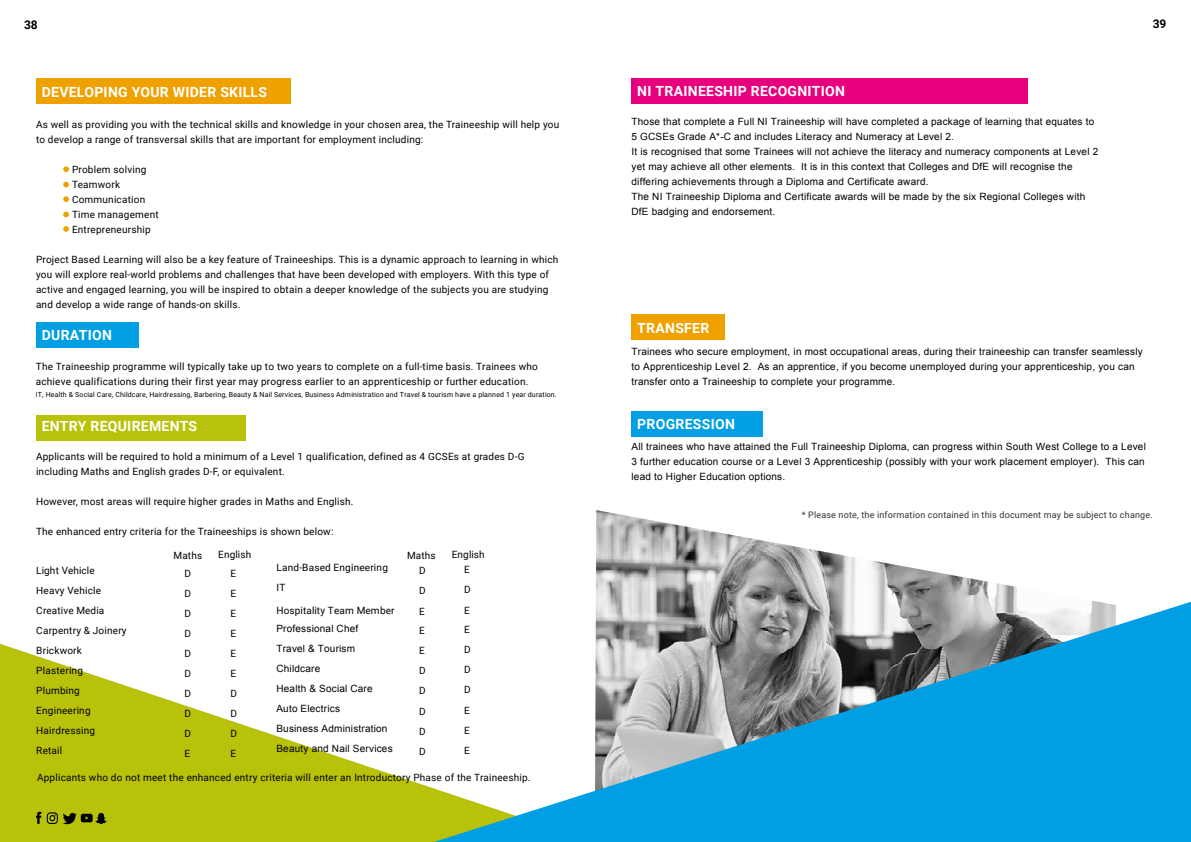
<style>
.page{position:relative;width:1191px;height:842px;background:#fff}
.page>*{position:absolute;margin:0;border:0;box-sizing:border-box;transform-origin:0 0}
.t1{font:700 14px "Roboto";letter-spacing:.02em;color:#fff}
.t2{font:700 14px "Roboto";letter-spacing:.02em;color:#fff}
.t3{font:700 12px "Roboto";color:#000}
.t4{font:10px/20px "Roboto";letter-spacing:.02em;color:#000}
.t5{font:10px/14.9px "Arial";letter-spacing:.02em;color:#000}
.t6{font:9px "Roboto";letter-spacing:.02em;color:#333}
.t7{font:7px "Roboto";letter-spacing:.02em;color:#000}
</style>
<div class="page">
<svg style="left:0;top:644px;width:434px;height:198px;fill:#b8c20a"></svg>
<div style="left:36px;top:322px;width:103px;height:25px;background:#009fe3"></div>
<div style="left:36px;top:78px;width:255px;height:25px;background:#efa100"></div>
<svg style="left:47px;top:812px;width:60px;height:14px"></svg>
<svg style="left:36px;top:812px;width:5px;height:12px"></svg>
<div style="left:36px;top:415px;width:209px;height:26px;background:#b8c20a"></div>
<svg style="left:63px;top:166px;width:6px;height:6px"></svg>
<svg style="left:63px;top:182px;width:6px;height:5px"></svg>
<svg style="left:63px;top:196px;width:6px;height:6px"></svg>
<svg style="left:63px;top:212px;width:6px;height:5px"></svg>
<svg style="left:63px;top:226px;width:6px;height:6px"></svg>
<svg style="left:66px;top:644px;width:1px;height:22px"></svg>
<div style="left:631px;top:411px;width:132px;height:26px;background:#009fe3"></div>
<div style="left:631px;top:314px;width:94px;height:26px;background:#efa100"></div>
<div style="left:631px;top:78px;width:397px;height:25px;background:#e6007d"></div>
<img style="left:596px;top:510px;width:502px;height:92px">
<svg style="left:434px;top:602px;width:757px;height:240px"></svg>
<p class="t3" style="left:24px;top:16px;width:15px">38</p>
<p class="t3" style="left:1152px;top:15px;width:15px">39</p>
<h1 class="t1" style="left:42px;top:82px;width:227px">DEVELOPING YOUR WIDER SKILLS</h1>
<p class="t4" style="left:36px;top:116px;width:525px;line-height:15px">As well as providing you with the technical skills and knowledge in your chosen area, the Traineeship will help you to develop a range of transversal skills that are important for employment including:</p>
<p class="t4" style="left:72px;top:161px;width:88px;line-height:15px">Problem solving<br>Teamwork<br>Communication<br>Time management<br>Entrepreneurship</p>
<p class="t4" style="left:36px;top:251px;width:524px;line-height:15px">Project Based Learning will also be a key feature of Traineeships. This is a dynamic approach to learning in which you will explore real-world problems and challenges that have been developed with employers. With this type of active and engaged learning, you will be inspired to obtain a deeper knowledge of the subjects you are studying and develop a wide range of hands-on skills.</p>
<h1 class="t1" style="left:42px;top:325px;width:72px">DURATION</h1>
<p class="t4" style="left:36px;top:358px;width:503px;line-height:15px">The Traineeship programme will typically take up to two years to complete on a full-time basis. Trainees who achieve qualifications during their first year may progress earlier to an apprenticeship or further education.</p>
<p class="t7" style="left:36px;top:389px;width:522px">IT, Health &amp; Social Care, Childcare, Hairdressing, Barbering, Beauty &amp; Nail Services, Business Administration and Travel &amp; tourism have a planned 1 year duration.</p>
<h1 class="t1" style="left:42px;top:416px;width:157px">ENTRY REQUIREMENTS</h1>
<p class="t4" style="left:36px;top:448px;width:490px;line-height:15px">Applicants will be required to hold a minimum of a Level 1 qualification, defined as 4 GCSEs at grades D-G including Maths and English grades D-F, or equivalent.</p>
<p class="t4" style="left:36px;top:491px;width:319px">However, most areas will require higher grades in Maths and English.</p>
<p class="t4" style="left:36px;top:521px;width:299px">The enhanced entry criteria for the Traineeships is shown below:</p>
<p class="t4" style="left:173px;top:545px;width:30px">Maths</p>
<p class="t4" style="left:218px;top:544px;width:34px">English</p>
<p class="t4" style="left:407px;top:545px;width:30px">Maths</p>
<p class="t4" style="left:452px;top:544px;width:34px">English</p>
<p class="t4" style="left:36px;top:560px;width:92px">Light Vehicle<br>Heavy Vehicle<br>Creative Media<br>Carpentry &amp; Joinery<br>Brickwork<br>Plastering<br>Plumbing<br>Engineering<br>Hairdressing<br>Retail</p>
<p class="t4" style="left:276px;top:557px;width:113px">Land-Based Engineering<br>IT</p>
<p class="t4" style="left:464px;top:559px;width:8px">E<br>D</p>
<p class="t4" style="left:464px;top:601px;width:7px;line-height:19px">E<br>E</p>
<p class="t4" style="left:464px;top:639px;width:8px;text-align:justify">D D D</p>
<p class="t4" style="left:464px;top:700px;width:7px">E</p>
<p class="t4" style="left:184px;top:563px;width:8px;text-align:justify">D D D D D D D D D E</p>
<p class="t4" style="left:230px;top:563px;width:8px;text-align:justify">E E E E E E D D D E</p>
<p class="t4" style="left:419px;top:560px;width:8px">D<br>D</p>
<p class="t4" style="left:276px;top:600px;width:119px">Hospitality Team Member</p>
<p class="t5" style="left:276px;top:619px;width:118px;line-height:20px">Professional Chef<br>Travel &amp; Tourism<br>Childcare<br>Health &amp; Social Care<br>Auto Electrics<br>Business Administration<br>Beauty and Nail Services</p>
<p class="t4" style="left:419px;top:601px;width:7px;line-height:19px">E<br>E</p>
<p class="t4" style="left:419px;top:640px;width:8px;text-align:justify">E D D</p>
<p class="t4" style="left:419px;top:701px;width:8px">D</p>
<p class="t4" style="left:419px;top:721px;width:8px">D</p>
<p class="t4" style="left:464px;top:720px;width:7px">E</p>
<p class="t4" style="left:419px;top:741px;width:8px">D</p>
<p class="t4" style="left:464px;top:740px;width:7px">E</p>
<p class="t4" style="left:37px;top:767px;width:495px">Applicants who do not meet the enhanced entry criteria will enter an Introductory Phase of the Traineeship.</p>
<h1 class="t2" style="left:637px;top:81px;width:209px">NI TRAINEESHIP RECOGNITION</h1>
<p class="t5" style="left:631px;top:114px;width:468px">Those that complete a Full NI Traineeship will have completed a package of learning that equates to 5 GCSEs Grade A*-C and includes Literacy and Numeracy at Level 2.<br>It is recognised that some Trainees will not achieve the literacy and numeracy components at Level 2 yet may achieve all other elements. It is in this context that Colleges and DfE will recognise the differing achievements through a Diploma and Certificate award.<br>The NI Traineeship Diploma and Certificate awards will be made by the six Regional Colleges with DfE badging and endorsement.</p>
<h1 class="t1" style="left:637px;top:318px;width:73px">TRANSFER</h1>
<p class="t5" style="left:631px;top:344px;width:513px">Trainees who secure employment, in most occupational areas, during their traineeship can transfer seamlessly to Apprenticeship Level 2. As an apprentice, if you become unemployed during your apprenticeship, you can transfer onto a Traineeship to complete your programme.</p>
<h1 class="t1" style="left:637px;top:414px;width:99px">PROGRESSION</h1>
<p class="t5" style="left:631px;top:439px;width:516px;text-align:justify">All trainees who have attained the Full Traineeship Diploma, can progress within South West College to a Level 3 further education course or a Level 3 Apprenticeship (possibly with your work placement employer). This can lead to Higher Education options.</p>
<p class="t6" style="left:801px;top:509px;width:352px">* Please note, the information contained in this document may be subject to change.</p>
</div>
